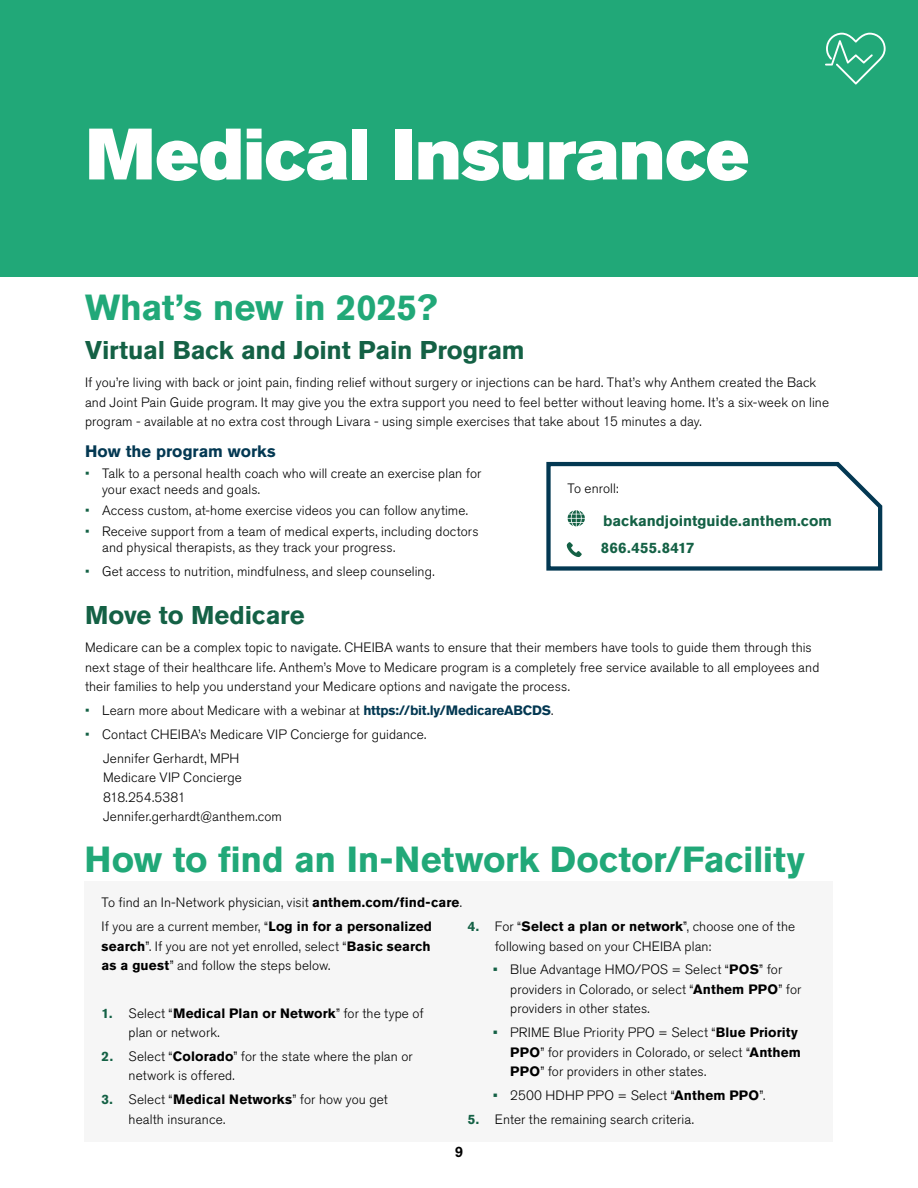
<style>
.page{position:relative;width:918px;height:1188px;background:#fff}
.page>*{position:absolute;margin:0;border:0;box-sizing:border-box;transform-origin:0 0}
.t1{font:72px "Akzidenz Grotesk BQ Super";color:#fff}
.t2{font:700 36px "Akzidenz Grotesk BQ";letter-spacing:-.01em;color:#21a878}
.t3{font:700 25.5px "Akzidenz Grotesk BQ";letter-spacing:-.01em;color:#146145}
.t4{font:700 16.5px "Akzidenz Grotesk BQ";color:#033852}
.t5{font:700 15px/26.5px "Akzidenz Grotesk BQ";color:#146145}
.t6{font:500 15px "Akzidenz Grotesk BQ";color:#000}
.t7{font:300 13.5px/19.5px "Akzidenz Grotesk BQ";letter-spacing:.01em;color:#000}
.s1{color:#146145}
.s2{font-weight:700;color:#033852}
.s3{font-weight:700}
.s4{font-weight:700;color:#146145}
</style>
<div class="page">
<div style="left:0;top:0;width:918px;height:276px;background:#21a878"></div>
<svg style="left:825px;top:33px;width:61px;height:52px"></svg>
<div style="left:85px;top:881px;width:748px;height:261px;background:#f6f6f6"></div>
<svg style="left:546px;top:461px;width:337px;height:110px"></svg>
<h1 class="t1" style="left:86px;top:112px;width:665px">Medical Insurance</h1>
<h2 class="t2" style="left:85px;top:286px;width:354px">What’s new in 2025?</h2>
<h3 class="t3" style="left:85px;top:336px;width:441px">Virtual Back and Joint Pain Program</h3>
<p class="t7" style="left:85px;top:373px;width:746px">If you’re living with back or joint pain, finding relief without surgery or injections can be hard. That’s why Anthem created the Back and Joint Pain Guide program. It may give you the extra support you need to feel better without leaving home. It’s a six-week on line program - available at no extra cost through Livara - using simple exercises that take about 15 minutes a day.</p>
<p class="t4" style="left:85px;top:442px;width:192px">How the program works</p>
<p class="t7" style="left:102px;top:465px;width:381px;line-height:16.5px;text-indent:-17px"><span class="s1">•</span> Talk to a personal health coach who will create an exercise plan for your exact needs and goals.</p>
<p class="t7" style="left:85px;top:501px;width:385px"><span class="s1">•</span> Access custom, at-home exercise videos you can follow anytime.</p>
<p class="t7" style="left:102px;top:523px;width:378px;line-height:16.5px;text-indent:-17px"><span class="s1">•</span> Receive support from a team of medical experts, including doctors and physical therapists, as they track your progress.</p>
<p class="t7" style="left:85px;top:562px;width:351px"><span class="s1">•</span> Get access to nutrition, mindfulness, and sleep counseling.</p>
<h3 class="t3" style="left:85px;top:601px;width:221px">Move to Medicare</h3>
<p class="t7" style="left:85px;top:638px;width:736px">Medicare can be a complex topic to navigate. CHEIBA wants to ensure that their members have tools to guide them through this next stage of their healthcare life. Anthem’s Move to Medicare program is a completely free service available to all employees and their families to help you understand your Medicare options and navigate the process.</p>
<p class="t7" style="left:85px;top:701px;width:470px"><span class="s1">•</span> Learn more about Medicare with a webinar at <span class="s2">https://bit.ly/MedicareABCDS</span>.</p>
<p class="t7" style="left:103px;top:723px;width:325px;line-height:23.7px;text-indent:-18px"><span class="s1">•</span> Contact CHEIBA’s Medicare VIP Concierge for guidance.<br>Jennifer Gerhardt, MPH</p>
<p class="t7" style="left:103px;top:768px;width:181px">Medicare VIP Concierge<br>818.254.5381<br>Jennifer.gerhardt@anthem.com</p>
<h2 class="t2" style="left:85px;top:839px;width:722px">How to find an In-Network Doctor/Facility</h2>
<p class="t7" style="left:102px;top:891px;width:362px;line-height:23.7px">To find an In-Network physician, visit <span class="s3">anthem.com/find-care</span>.<br>If you are a current member, “<span class="s3">Log in for a personalized</span></p>
<p class="t7" style="left:102px;top:937px;width:331px"><span class="s3">search</span>”. If you are not yet enrolled, select “<span class="s3">Basic search as a guest</span>” and follow the steps below.</p>
<p class="t7" style="left:129px;top:1004px;width:297px;text-indent:-27px"><span class="s4">1.</span> Select “<span class="s3">Medical Plan or Network</span>” for the type of plan or network.</p>
<p class="t7" style="left:129px;top:1047px;width:286px;text-indent:-27px"><span class="s4">2.</span> Select “<span class="s3">Colorado</span>” for the state where the plan or network is offered.</p>
<p class="t7" style="left:129px;top:1090px;width:261px;text-indent:-27px"><span class="s4">3.</span> Select “<span class="s3">Medical Networks</span>” for how you get health insurance.</p>
<p class="t7" style="left:568px;top:479px;width:53px">To enroll:</p>
<p class="t5" style="left:601px;top:508px;width:232px">backandjointguide.anthem.com<br>866.455.8417</p>
<p class="t7" style="left:495px;top:917px;width:302px;text-indent:-27px"><span class="s4">4.</span> For “<span class="s3">Select a plan or network</span>”, choose one of the following based on your CHEIBA plan:</p>
<p class="t7" style="left:510px;top:960px;width:293px;text-indent:-17px"><span class="s4">•</span> Blue Advantage HMO/POS = Select “<span class="s3">POS</span>” for providers in Colorado, or select “<span class="s3">Anthem PPO</span>” for providers in other states.</p>
<p class="t7" style="left:510px;top:1023px;width:292px;text-indent:-17px"><span class="s4">•</span> PRIME Blue Priority PPO = Select “<span class="s3">Blue Priority<br>PPO</span>” for providers in Colorado, or select “<span class="s3">Anthem<br>PPO</span>” for providers in other states.</p>
<p class="t7" style="left:493px;top:1086px;width:274px"><span class="s4">•</span> 2500 HDHP PPO = Select “<span class="s3">Anthem PPO</span>”.</p>
<p class="t7" style="left:468px;top:1110px;width:228px"><span class="s4">5.</span> Enter the remaining search criteria.</p>
<p class="t6" style="left:455px;top:1143px;width:10px">9</p>
</div>
